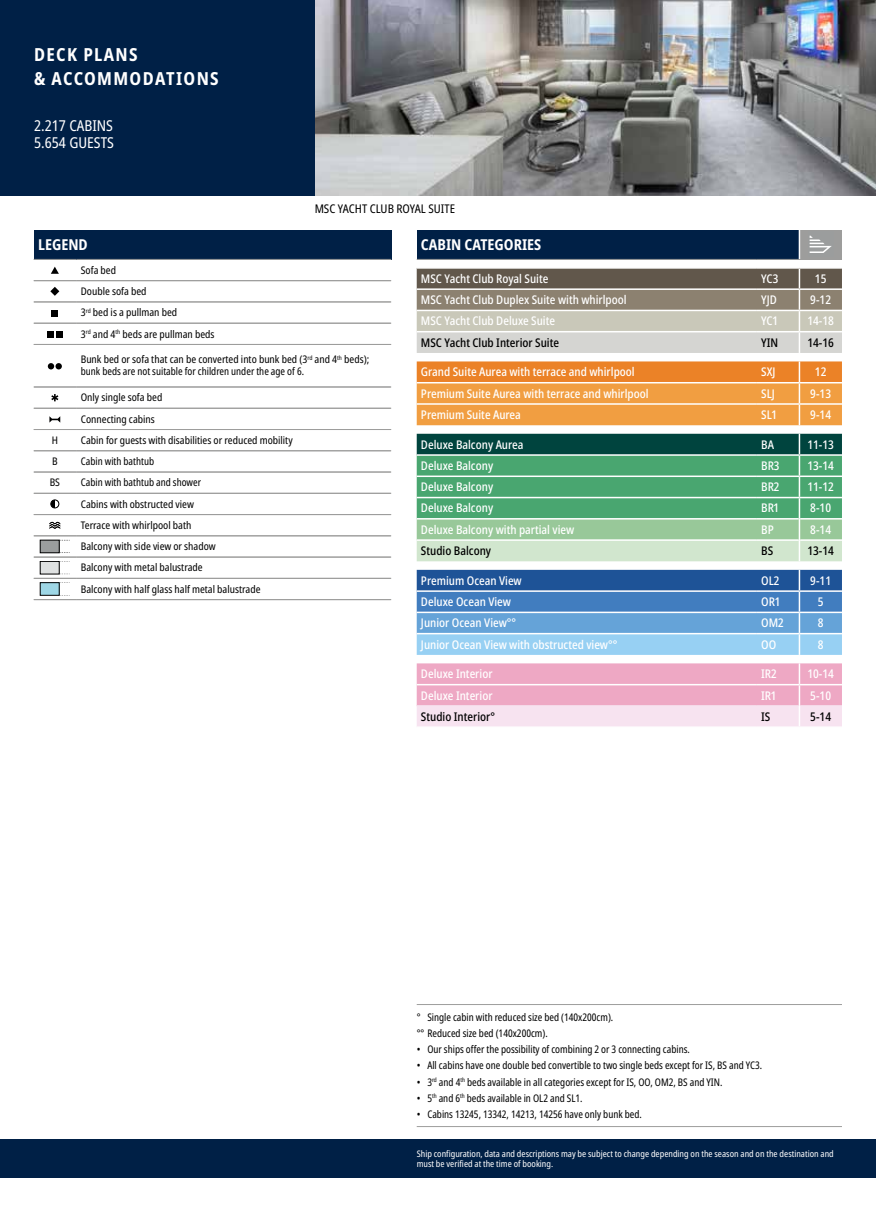
<style>
.page{position:relative;width:876px;height:1212px;background:#fff}
.page>*{position:absolute;margin:0;border:0;box-sizing:border-box;transform-origin:0 0}
.t1{font:700 condensed 18px/24px "Noto Sans";letter-spacing:.075em;color:#fff}
.t2{font:condensed 15px/16.5px "Noto Sans";color:#fff}
.t3{font:700 condensed 15px "Noto Sans";color:#fff}
.t4{font:500 condensed 12px/21.3px "Noto Sans";color:#fff}
.t5{font:500 condensed 12px "Noto Sans";color:#000}
.t6{font:condensed 12px "Noto Sans";color:#000}
.t7{font:condensed 10.5px/21.3px "Noto Sans";color:#000}
.t8{font:condensed 10.5px/16.2px "Noto Sans";color:#000;scale:.95 1}
.t9{font:condensed 9px/10.5px "Noto Sans";color:#fff}
</style>
<div class="page">
<div style="left:0;top:1140px;width:876px;height:38px;background:#002046"></div>
<img style="left:315px;top:0;width:561px;height:196px">
<div style="left:417px;top:230px;width:382px;height:29px;background:#002046"></div>
<div style="left:799px;top:230px;width:43px;height:29px;background:#9d9d9c"></div>
<hr style="left:417px;top:259px;width:340px;height:1px;background:#9d9d9c">
<hr style="left:757px;top:259px;width:42px;height:1px;background:#9d9d9c">
<hr style="left:799px;top:259px;width:43px;height:1px;background:#9d9d9c">
<svg style="left:799px;top:230px;width:1px;height:29px"></svg>
<svg style="left:417px;top:268px;width:425px;height:85px;background:#a9a499"></svg>
<svg style="left:417px;top:361px;width:425px;height:64px;background:#ef9a43"></svg>
<svg style="left:417px;top:434px;width:425px;height:127px;background:#6aab86"></svg>
<svg style="left:417px;top:570px;width:425px;height:85px;background:#6097cb"></svg>
<svg style="left:417px;top:663px;width:425px;height:64px;background:#f1bed4"></svg>
<hr style="left:417px;top:684px;width:340px;height:1px;background:#fff">
<hr style="left:757px;top:684px;width:42px;height:1px;background:#fff">
<hr style="left:799px;top:684px;width:43px;height:1px;background:#fff">
<svg style="left:810px;top:236px;width:22px;height:17px"></svg>
<svg style="left:51px;top:267px;width:8px;height:7px"></svg>
<svg style="left:50px;top:287px;width:9px;height:9px"></svg>
<svg style="left:52px;top:310px;width:6px;height:6px"></svg>
<div style="left:47px;top:331px;width:7px;height:7px;background:#000"></div>
<div style="left:56px;top:331px;width:6px;height:7px;background:#000"></div>
<svg style="left:48px;top:363px;width:14px;height:6px"></svg>
<svg style="left:51px;top:394px;width:7px;height:7px"></svg>
<svg style="left:49px;top:416px;width:11px;height:7px"></svg>
<div style="left:51px;top:500px;width:8px;height:8px;background:#000;border-radius:50%"></div>
<svg style="left:55px;top:500px;width:4px;height:8px"></svg>
<div style="left:51px;top:500px;width:8px;height:8px;border:1px solid #000;border-radius:50%"></div>
<svg style="left:49px;top:522px;width:11px;height:7px"></svg>
<div style="left:40px;top:540px;width:19px;height:13px;background:#9b9d9d"></div>
<div style="left:40px;top:540px;width:19px;height:13px;border:1px solid #000"></div>
<div style="left:40px;top:561px;width:19px;height:13px;background:#dfe1e1"></div>
<div style="left:40px;top:561px;width:19px;height:13px;border:1px solid #000"></div>
<div style="left:40px;top:583px;width:19px;height:12px;background:#9ed7e6"></div>
<div style="left:0;top:0;width:315px;height:196px;background:#002046"></div>
<hr style="left:417px;top:1004px;width:425px;height:1px;background:#9d9d9c">
<hr style="left:417px;top:1126px;width:425px;height:1px;background:#9d9d9c">
<div style="left:34px;top:230px;width:357px;height:29px;background:#002046"></div>
<hr style="left:34px;top:259px;width:43px;height:1px;background:#9d9d9c">
<hr style="left:77px;top:259px;width:314px;height:1px;background:#9d9d9c">
<hr style="left:34px;top:280px;width:43px;height:1px;background:#9d9d9c">
<hr style="left:77px;top:280px;width:314px;height:1px;background:#9d9d9c">
<hr style="left:34px;top:302px;width:43px;height:1px;background:#9d9d9c">
<hr style="left:77px;top:302px;width:314px;height:1px;background:#9d9d9c">
<hr style="left:34px;top:323px;width:43px;height:1px;background:#9d9d9c">
<hr style="left:77px;top:323px;width:314px;height:1px;background:#9d9d9c">
<hr style="left:34px;top:344px;width:43px;height:1px;background:#9d9d9c">
<hr style="left:77px;top:344px;width:314px;height:1px;background:#9d9d9c">
<hr style="left:34px;top:387px;width:43px;height:1px;background:#9d9d9c">
<hr style="left:77px;top:387px;width:314px;height:1px;background:#9d9d9c">
<hr style="left:34px;top:408px;width:43px;height:1px;background:#9d9d9c">
<hr style="left:77px;top:408px;width:314px;height:1px;background:#9d9d9c">
<hr style="left:34px;top:429px;width:43px;height:1px;background:#9d9d9c">
<hr style="left:77px;top:429px;width:314px;height:1px;background:#9d9d9c">
<hr style="left:34px;top:450px;width:43px;height:1px;background:#9d9d9c">
<hr style="left:77px;top:450px;width:314px;height:1px;background:#9d9d9c">
<hr style="left:34px;top:472px;width:43px;height:1px;background:#9d9d9c">
<hr style="left:77px;top:472px;width:314px;height:1px;background:#9d9d9c">
<hr style="left:34px;top:493px;width:43px;height:1px;background:#9d9d9c">
<hr style="left:77px;top:493px;width:314px;height:1px;background:#9d9d9c">
<hr style="left:34px;top:514px;width:43px;height:1px;background:#9d9d9c">
<hr style="left:77px;top:514px;width:314px;height:1px;background:#9d9d9c">
<hr style="left:34px;top:535px;width:43px;height:1px;background:#9d9d9c">
<hr style="left:77px;top:535px;width:314px;height:1px;background:#9d9d9c">
<hr style="left:34px;top:557px;width:43px;height:1px;background:#9d9d9c">
<hr style="left:77px;top:557px;width:314px;height:1px;background:#9d9d9c">
<hr style="left:34px;top:578px;width:43px;height:1px;background:#9d9d9c">
<hr style="left:77px;top:578px;width:314px;height:1px;background:#9d9d9c">
<hr style="left:34px;top:599px;width:43px;height:1px;background:#9d9d9c">
<hr style="left:77px;top:599px;width:314px;height:1px;background:#9d9d9c">
<h1 class="t1" style="left:34px;top:42px;width:186px">DECK PLANS<br>&amp; ACCOMMODATIONS</h1>
<p class="t2" style="left:34px;top:118px;width:81px">2.217 CABINS<br>5.654 GUESTS</p>
<p class="t6" style="left:315px;top:200px;width:142px">MSC YACHT CLUB ROYAL SUITE</p>
<p class="t3" style="left:38px;top:233px;width:51px">LEGEND</p>
<p class="t7" style="left:81px;top:260px;width:135px">Sofa bed<br>Double sofa bed<br>3<sup>rd</sup> bed is a pullman bed<br>3<sup>rd</sup> and 4<sup>th</sup> beds are pullman beds</p>
<p class="t7" style="left:81px;top:354px;width:290px;line-height:12px">Bunk bed or sofa that can be converted into bunk bed (3<sup>rd</sup> and 4<sup>th</sup> beds); bunk beds are not suitable for children under the age of 6.</p>
<p class="t7" style="left:81px;top:387px;width:213px">Only single sofa bed<br>Connecting cabins<br>Cabin for guests with disabilities or reduced mobility<br>Cabin with bathtub<br>Cabin with bathtub and shower<br>Cabins with obstructed view<br>Terrace with whirlpool bath<br>Balcony with side view or shadow<br>Balcony with metal balustrade<br>Balcony with half glass half metal balustrade</p>
<p class="t7" style="left:50px;top:430px;width:12px">H<br>B<br>BS</p>
<p class="t3" style="left:421px;top:234px;width:122px">CABIN CATEGORIES</p>
<p class="t4" style="left:421px;top:268px;width:207px">MSC Yacht Club Royal Suite<br>MSC Yacht Club Duplex Suite with whirlpool<br>MSC Yacht Club Deluxe Suite</p>
<p class="t5" style="left:421px;top:334px;width:140px">MSC Yacht Club Interior Suite</p>
<p class="t4" style="left:421px;top:362px;width:229px">Grand Suite Aurea with terrace and whirlpool<br>Premium Suite Aurea with terrace and whirlpool<br>Premium Suite Aurea</p>
<p class="t4" style="left:421px;top:434px;width:155px">Deluxe Balcony Aurea<br>Deluxe Balcony<br>Deluxe Balcony<br>Deluxe Balcony<br>Deluxe Balcony with partial view</p>
<p class="t5" style="left:421px;top:542px;width:72px">Studio Balcony</p>
<p class="t4" style="left:421px;top:570px;width:198px">Premium Ocean View<br>Deluxe Ocean View<br>Junior Ocean View°°<br>Junior Ocean View with obstructed view°°</p>
<p class="t4" style="left:421px;top:664px;width:73px">Deluxe Interior<br>Deluxe Interior</p>
<p class="t5" style="left:421px;top:708px;width:76px">Studio Interior°</p>
<p class="t4" style="left:761px;top:268px;width:19px">YC3</p>
<p class="t4" style="left:815px;top:268px;width:13px">15</p>
<p class="t4" style="left:761px;top:289px;width:17px">YJD</p>
<p class="t4" style="left:810px;top:289px;width:22px">9-12</p>
<p class="t4" style="left:761px;top:311px;width:18px">YC1</p>
<p class="t4" style="left:807px;top:311px;width:28px">14-18</p>
<p class="t5" style="left:761px;top:334px;width:19px">YIN</p>
<p class="t5" style="left:807px;top:334px;width:28px">14-16</p>
<p class="t4" style="left:761px;top:362px;width:16px">SXJ</p>
<p class="t4" style="left:815px;top:362px;width:13px">12</p>
<p class="t4" style="left:761px;top:383px;width:15px">SLJ</p>
<p class="t4" style="left:810px;top:383px;width:22px">9-13</p>
<p class="t4" style="left:761px;top:404px;width:17px">SL1</p>
<p class="t4" style="left:810px;top:404px;width:22px">9-14</p>
<p class="t4" style="left:761px;top:434px;width:14px">BA</p>
<p class="t4" style="left:807px;top:434px;width:28px">11-13</p>
<p class="t4" style="left:761px;top:455px;width:20px">BR3</p>
<p class="t4" style="left:807px;top:455px;width:28px">13-14</p>
<p class="t4" style="left:761px;top:476px;width:20px">BR2</p>
<p class="t4" style="left:807px;top:476px;width:28px">11-12</p>
<p class="t4" style="left:761px;top:498px;width:19px">BR1</p>
<p class="t4" style="left:810px;top:498px;width:22px">8-10</p>
<p class="t4" style="left:761px;top:519px;width:14px">BP</p>
<p class="t4" style="left:810px;top:519px;width:22px">8-14</p>
<p class="t5" style="left:761px;top:542px;width:13px">BS</p>
<p class="t5" style="left:807px;top:542px;width:28px">13-14</p>
<p class="t4" style="left:761px;top:570px;width:20px">OL2</p>
<p class="t4" style="left:810px;top:570px;width:22px">9-11</p>
<p class="t4" style="left:761px;top:591px;width:20px">OR1</p>
<p class="t4" style="left:818px;top:591px;width:7px">5</p>
<p class="t4" style="left:761px;top:613px;width:24px">OM2</p>
<p class="t4" style="left:818px;top:613px;width:7px">8</p>
<p class="t4" style="left:761px;top:634px;width:17px">OO</p>
<p class="t4" style="left:818px;top:634px;width:7px">8</p>
<p class="t4" style="left:761px;top:664px;width:17px">IR2</p>
<p class="t4" style="left:807px;top:664px;width:28px">10-14</p>
<p class="t4" style="left:761px;top:685px;width:16px">IR1</p>
<p class="t4" style="left:810px;top:685px;width:22px">5-10</p>
<p class="t5" style="left:761px;top:708px;width:11px">IS</p>
<p class="t5" style="left:810px;top:708px;width:22px">5-14</p>
<p class="t8" style="left:417px;top:1009px;width:208px">° Single cabin with reduced size bed (140x200cm). °° Reduced size bed (140x200cm).</p>
<p class="t8" style="left:417px;top:1041px;width:289px">• Our ships offer the possibility of combining 2 or 3 connecting cabins.</p>
<p class="t8" style="left:417px;top:1058px;width:365px">• All cabins have one double bed convertible to two single beds except for IS, BS and YC3.</p>
<p class="t8" style="left:417px;top:1074px;width:323px">• 3<sup>rd</sup> and 4<sup>th</sup> beds available in all categories except for IS, OO, OM2, BS and YIN.</p>
<p class="t8" style="left:417px;top:1090px;width:176px">• 5<sup>th</sup> and 6<sup>th</sup> beds available in OL2 and SL1.</p>
<p class="t8" style="left:417px;top:1106px;width:239px">• Cabins 13245, 13342, 14213, 14256 have only bunk bed.</p>
<p class="t9" style="left:417px;top:1148px;width:419px">Ship configuration, data and descriptions may be subject to change depending on the season and on the destination and must be verified at the time of booking.</p>
</div>
